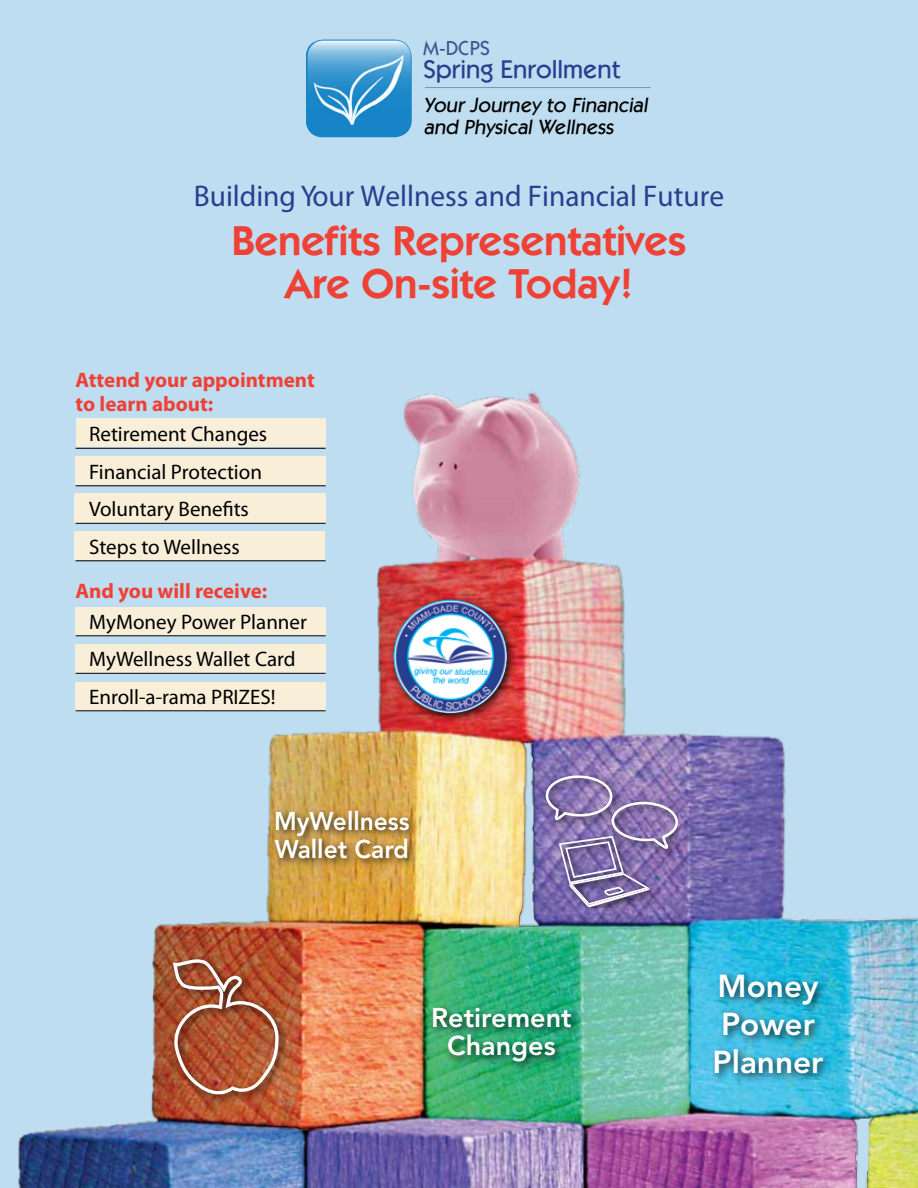
<style>
.page{position:relative;width:918px;height:1188px;background:#bfddf0}
.page>*{position:absolute;margin:0;border:0;box-sizing:border-box;transform-origin:0 0}
.t1{font:600 42px/42.8px "Itc Kabel";color:#ef4135;text-align:center}
.t2{font:800 31.5px/37.8px "Avenir";color:#fff}
.t3{font:30px "Myriad Pro";color:#25408f}
.t4{font:800 27px/28.5px "Avenir";color:#fff;text-align:center}
.t5{font:500 25.8px "Itc Kabel";color:#25408f}
.t6{font:800 25.5px/28.5px "Avenir";color:#fff;scale:.96 1}
.t7{font:21px/37.5px "Myriad Pro";color:#000}
.t8{font:700 21px/24px "Myriad Pro";color:#ef4135}
.t9{font:500 20.55px/22.4px "Itc Kabel";color:#000}
.t10{font:500 20.4px "Itc Kabel";color:#395b94}
</style>
<div class="page">
<img style="left:18px;top:392px;width:900px;height:796px">
<img style="left:306px;top:40px;width:106px;height:97px">
<hr style="left:425px;top:87px;width:226px;height:1px;background:#6e99a9">
<div style="left:711px;top:970px;width:122px;height:114px;background:#000;opacity:.75"></div>
<div style="left:429px;top:1003px;width:153px;height:69px;background:#000;opacity:.75"></div>
<div style="left:169px;top:925px;width:127px;height:181px;background:#000;opacity:.75"></div>
<svg style="left:173px;top:959px;width:106px;height:135px;background:#b06244"></svg>
<div style="left:538px;top:775px;width:140px;height:133px;background:#000;opacity:.75"></div>
<svg style="left:545px;top:775px;width:133px;height:133px;background:#8c7aaf"></svg>
<div style="left:271px;top:806px;width:148px;height:63px;background:#000;opacity:.75"></div>
<div style="left:389px;top:595px;width:129px;height:129px;background:#000;opacity:.75"></div>
<div style="left:393px;top:600px;width:114px;height:113px;background:#000;opacity:.75"></div>
<img style="left:393px;top:600px;width:114px;height:113px;border-radius:57px">
<div style="left:76px;top:418px;width:249px;height:29px;background:#f9efd9"></div>
<div style="left:75px;top:457px;width:250px;height:28px;background:#f9efd9"></div>
<div style="left:75px;top:493px;width:250px;height:29px;background:#f9efd9"></div>
<div style="left:75px;top:494px;width:250px;height:29px;background:#f9efd9"></div>
<div style="left:75px;top:531px;width:250px;height:29px;background:#f9efd9"></div>
<div style="left:75px;top:682px;width:250px;height:29px;background:#f9efd9"></div>
<div style="left:75px;top:607px;width:250px;height:28px;background:#f9efd9"></div>
<div style="left:75px;top:644px;width:251px;height:29px;background:#f9efd9"></div>
<hr style="left:76px;top:448px;width:250px;height:1px;background:#000">
<hr style="left:76px;top:486px;width:250px;height:1px;background:#000">
<hr style="left:76px;top:523px;width:250px;height:1px;background:#000">
<hr style="left:76px;top:561px;width:250px;height:1px;background:#000">
<hr style="left:76px;top:636px;width:250px;height:1px;background:#000">
<hr style="left:76px;top:673px;width:250px;height:1px;background:#000">
<hr style="left:76px;top:711px;width:250px;height:1px;background:#000">
<p class="t10" style="left:423px;top:36px;width:68px">M-DCPS</p>
<p class="t5" style="left:423px;top:54px;width:199px">Spring Enrollment</p>
<p class="t9" style="left:424px;top:94px;width:229px">Your Journey to Financial and Physical Wellness</p>
<h3 class="t3" style="left:194px;top:177px;width:532px">Building Your Wellness and Financial Future</h3>
<h1 class="t1" style="left:231px;top:219px;width:457px">Benefits Representatives<br>Are On-site Today!</h1>
<p class="t8" style="left:76px;top:367px;width:241px">Attend your appointment to learn about:</p>
<p class="t7" style="left:89px;top:415px;width:180px">Retirement Changes<br>Financial Protection<br>Voluntary Benefits<br>Steps to Wellness</p>
<p class="t8" style="left:76px;top:578px;width:193px">And you will receive:</p>
<p class="t7" style="left:89px;top:603px;width:219px">MyMoney Power Planner<br>MyWellness Wallet Card<br>Enroll-a-rama PRIZES!</p>
<p class="t6" style="left:274px;top:806px;width:143px">MyWellness<br>Wallet Card</p>
<p class="t4" style="left:431px;top:1003px;width:142px">Retirement<br>Changes</p>
<h2 class="t2" style="left:713px;top:967px;width:112px">Money<br>Power<br>Planner</h2>
</div>
